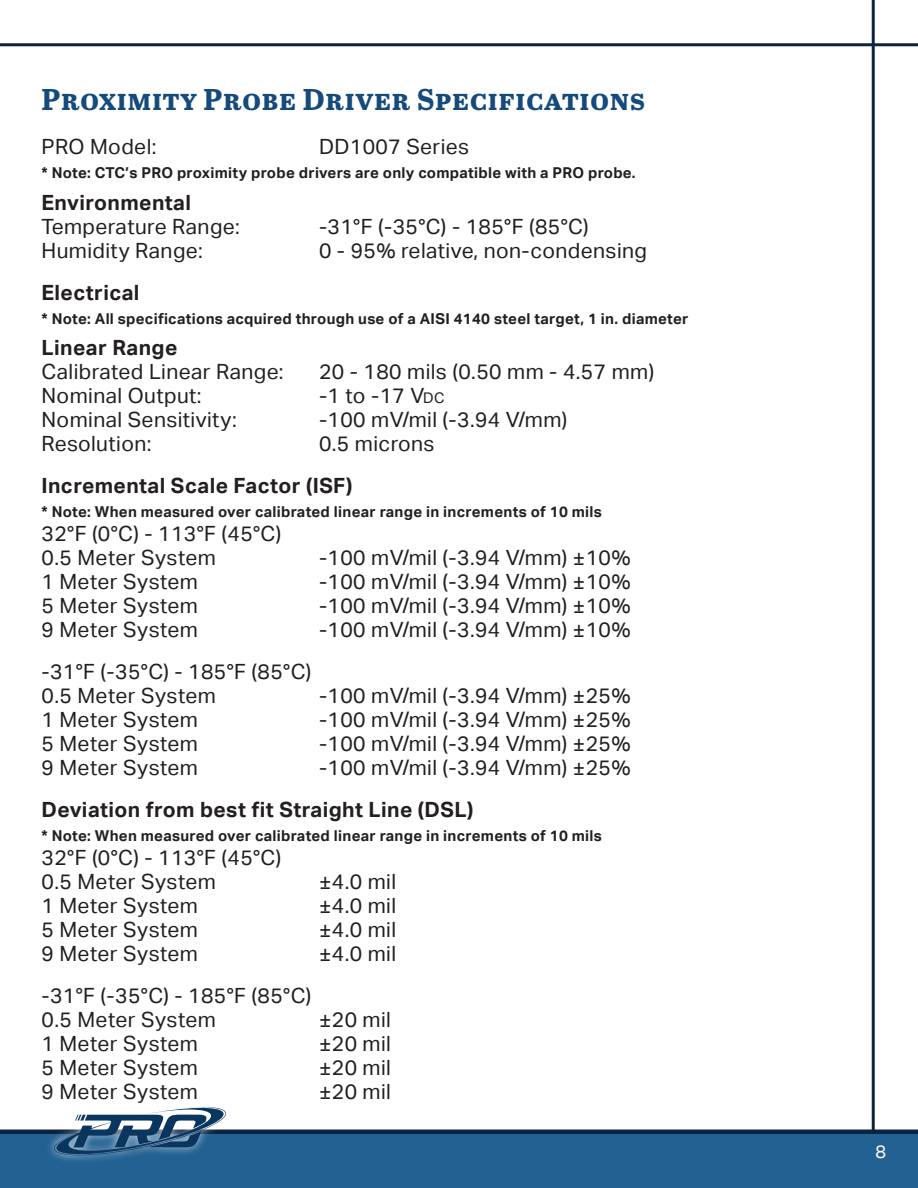
<style>
.page{position:relative;width:918px;height:1188px;background:#fff}
.page>*{position:absolute;margin:0;border:0;box-sizing:border-box;transform-origin:0 0}
.Heading{font:700 30px "Abril Text";letter-spacing:.02em;color:#144a7c}
.Body{font:21px "Aktiv Grotesk";letter-spacing:.02em;color:#231f20}
.Subheading{font:700 21px "Aktiv Grotesk";letter-spacing:.02em;color:#231f20}
.t1{font:18px "Aktiv Grotesk";color:#fff}
.t2{font:700 15px "Aktiv Grotesk";letter-spacing:.02em;color:#231f20}
.s1{font-size:14.7px}
</style>
<div class="page">
<hr style="left:872px;top:0;width:3px;height:1188px;background:#0c2340">
<div style="left:0;top:1134px;width:918px;height:54px;background:#236192"></div>
<hr style="left:0;top:1130px;width:918px;height:4px;background:#0c2340">
<div style="left:45px;top:1098px;width:190px;height:67px;background:#fff;opacity:.75"></div>
<svg style="left:54px;top:1107px;width:172px;height:48px"></svg>
<hr style="left:0;top:43px;width:918px;height:3px;background:#0c2340">
<p class="Heading" style="left:42px;top:77px;width:605px">Proximity Probe Driver Specifications</p>
<p class="Body" style="left:42px;top:135px;width:117px">PRO Model:</p>
<p class="Body" style="left:319px;top:135px;width:152px">DD1007 Series</p>
<p class="t2" style="left:42px;top:164px;width:595px">* Note: CTC’s PRO proximity probe drivers are only compatible with a PRO probe.</p>
<p class="Subheading" style="left:42px;top:190px;width:151px">Environmental</p>
<p class="Body" style="left:42px;top:214px;width:200px">Temperature Range:</p>
<p class="Body" style="left:319px;top:214px;width:271px">-31°F (-35°C) - 185°F (85°C)</p>
<p class="Body" style="left:42px;top:238px;width:163px">Humidity Range:</p>
<p class="Body" style="left:319px;top:238px;width:330px">0 - 95% relative, non-condensing</p>
<p class="Subheading" style="left:42px;top:280px;width:100px">Electrical</p>
<p class="t2" style="left:42px;top:310px;width:649px">* Note: All specifications acquired through use of a AISI 4140 steel target, 1 in. diameter</p>
<p class="Subheading" style="left:42px;top:336px;width:137px">Linear Range</p>
<p class="Body" style="left:42px;top:360px;width:244px">Calibrated Linear Range:</p>
<p class="Body" style="left:319px;top:360px;width:337px">20 - 180 mils (0.50 mm - 4.57 mm)</p>
<p class="Body" style="left:42px;top:384px;width:162px">Nominal Output:</p>
<p class="Body" style="left:319px;top:384px;width:127px">-1 to -17 V<span class="s1">dc</span></p>
<p class="Body" style="left:42px;top:408px;width:197px">Nominal Sensitivity:</p>
<p class="Body" style="left:319px;top:408px;width:250px">-100 mV/mil (-3.94 V/mm)</p>
<p class="Body" style="left:42px;top:432px;width:111px">Resolution:</p>
<p class="Body" style="left:319px;top:432px;width:117px">0.5 microns</p>
<p class="Subheading" style="left:42px;top:474px;width:313px">Incremental Scale Factor (ISF)</p>
<p class="t2" style="left:42px;top:503px;width:562px">* Note: When measured over calibrated linear range in increments of 10 mils</p>
<p class="Body" style="left:42px;top:522px;width:241px">32°F (0°C) - 113°F (45°C)</p>
<p class="Body" style="left:42px;top:546px;width:176px">0.5 Meter System</p>
<p class="Body" style="left:319px;top:546px;width:313px">-100 mV/mil (-3.94 V/mm) ±10%</p>
<p class="Body" style="left:42px;top:570px;width:158px">1 Meter System</p>
<p class="Body" style="left:319px;top:570px;width:313px">-100 mV/mil (-3.94 V/mm) ±10%</p>
<p class="Body" style="left:42px;top:594px;width:158px">5 Meter System</p>
<p class="Body" style="left:319px;top:594px;width:313px">-100 mV/mil (-3.94 V/mm) ±10%</p>
<p class="Body" style="left:42px;top:618px;width:158px">9 Meter System</p>
<p class="Body" style="left:319px;top:618px;width:313px">-100 mV/mil (-3.94 V/mm) ±10%</p>
<p class="Body" style="left:42px;top:660px;width:271px">-31°F (-35°C) - 185°F (85°C)</p>
<p class="Body" style="left:42px;top:684px;width:176px">0.5 Meter System</p>
<p class="Body" style="left:319px;top:684px;width:313px">-100 mV/mil (-3.94 V/mm) ±25%</p>
<p class="Body" style="left:42px;top:708px;width:158px">1 Meter System</p>
<p class="Body" style="left:319px;top:708px;width:313px">-100 mV/mil (-3.94 V/mm) ±25%</p>
<p class="Body" style="left:42px;top:732px;width:158px">5 Meter System</p>
<p class="Body" style="left:319px;top:732px;width:313px">-100 mV/mil (-3.94 V/mm) ±25%</p>
<p class="Body" style="left:42px;top:756px;width:158px">9 Meter System</p>
<p class="Body" style="left:319px;top:756px;width:313px">-100 mV/mil (-3.94 V/mm) ±25%</p>
<p class="Subheading" style="left:42px;top:798px;width:433px">Deviation from best fit Straight Line (DSL)</p>
<p class="t2" style="left:42px;top:827px;width:562px">* Note: When measured over calibrated linear range in increments of 10 mils</p>
<p class="Body" style="left:42px;top:846px;width:241px">32°F (0°C) - 113°F (45°C)</p>
<p class="Body" style="left:42px;top:870px;width:176px">0.5 Meter System</p>
<p class="Body" style="left:319px;top:870px;width:79px">±4.0 mil</p>
<p class="Body" style="left:42px;top:894px;width:158px">1 Meter System</p>
<p class="Body" style="left:319px;top:894px;width:79px">±4.0 mil</p>
<p class="Body" style="left:42px;top:918px;width:158px">5 Meter System</p>
<p class="Body" style="left:319px;top:918px;width:79px">±4.0 mil</p>
<p class="Body" style="left:42px;top:942px;width:158px">9 Meter System</p>
<p class="Body" style="left:319px;top:942px;width:79px">±4.0 mil</p>
<p class="Body" style="left:42px;top:984px;width:271px">-31°F (-35°C) - 185°F (85°C)</p>
<p class="Body" style="left:42px;top:1008px;width:176px">0.5 Meter System</p>
<p class="Body" style="left:319px;top:1008px;width:74px">±20 mil</p>
<p class="Body" style="left:42px;top:1032px;width:158px">1 Meter System</p>
<p class="Body" style="left:319px;top:1032px;width:74px">±20 mil</p>
<p class="Body" style="left:42px;top:1056px;width:158px">5 Meter System</p>
<p class="Body" style="left:319px;top:1056px;width:74px">±20 mil</p>
<p class="Body" style="left:42px;top:1080px;width:158px">9 Meter System</p>
<p class="Body" style="left:319px;top:1080px;width:74px">±20 mil</p>
<p class="t1" style="left:875px;top:1142px;width:12px">8</p>
</div>
